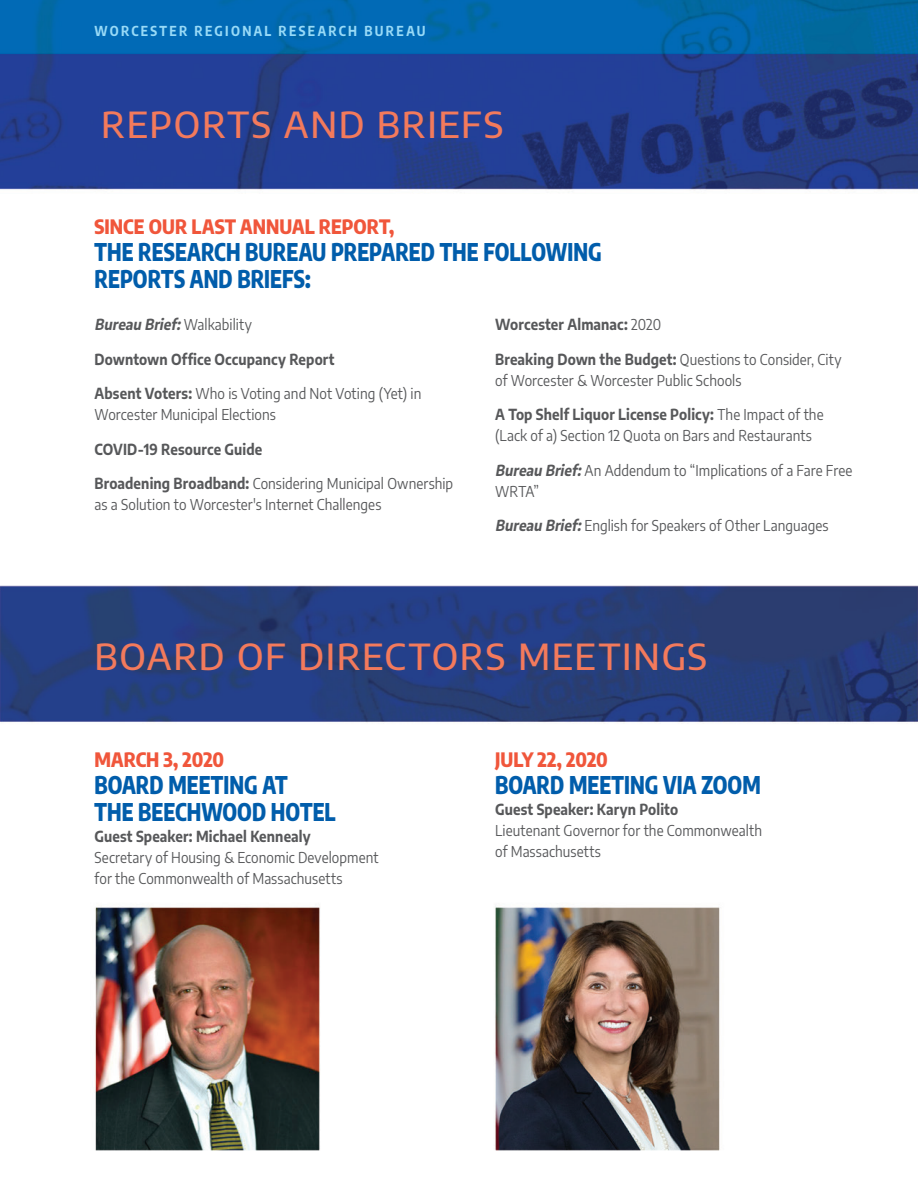
<style>
.page{position:relative;width:918px;height:1188px;background:#fff}
.page>*{position:absolute;margin:0;border:0;box-sizing:border-box;transform-origin:0 0}
.page_header_-_left{font:500 36px "Encode Sans";letter-spacing:.045em;color:#f37a5c}
.page_header_-_right{font:500 36px "Encode Sans";letter-spacing:.045em;color:#f37a5c}
.Subhead{font:800 24px/27px "Encode Sans Condensed";letter-spacing:.005em;color:#015dab;scale:.9 1}
.Subhead-2{font:800 19.5px "Encode Sans Condensed";letter-spacing:.005em;color:#f0563b}
.Reports{font:15px/21px "Encode Sans";letter-spacing:.005em;color:#57585a;scale:.9 1}
.Subhead-3{font:15px/21px "Encode Sans";letter-spacing:.005em;color:#57585a;scale:.9 1}
.Reports-2{font:700 15px "Encode Sans";letter-spacing:.01em;color:#57585a;scale:.9 1}
.Reports-3{font:italic 700 15px "Encode Sans";color:#57585a;scale:.9 1}
.page_header_-_wrrb{font:700 13.5px "Encode Sans Condensed";letter-spacing:.175em;color:#98daf7}
.s1{font-weight:400;font-style:normal}
.s2{font-weight:700}
.s3{font-weight:400}
.s4{font-weight:700;font-style:italic}
</style>
<div class="page">
<img style="left:0;top:0;width:918px;height:1151px">
<p class="page_header_-_wrrb" style="left:94px;top:21px;width:333px">WORCESTER REGIONAL RESEARCH BUREAU</p>
<p class="page_header_-_right" style="left:101px;top:99px;width:404px">REPORTS AND BRIEFS</p>
<p class="Subhead-2" style="left:94px;top:211px;width:301px">SINCE OUR LAST ANNUAL REPORT,</p>
<p class="Subhead" style="left:94px;top:236px;width:565px">THE RESEARCH BUREAU PREPARED THE FOLLOWING<br>REPORTS AND BRIEFS:</p>
<p class="Reports-3" style="left:94px;top:313px;width:176px">Bureau Brief:<span class="s1">Walkability</span></p>
<p class="Reports-2" style="left:94px;top:348px;width:268px">Downtown Office Occupancy Report</p>
<p class="Reports" style="left:94px;top:382px;width:365px"><span class="s2">Absent Voters:</span> Who is Voting and Not Voting (Yet) in<br>Worcester Municipal Elections</p>
<p class="Reports-2" style="left:94px;top:438px;width:188px">COVID-19 Resource Guide</p>
<p class="Reports" style="left:94px;top:472px;width:400px"><span class="s2">Broadening Broadband:</span> Considering Municipal Ownership as a Solution to Worcester's Internet Challenges</p>
<p class="Reports-2" style="left:495px;top:313px;width:186px">Worcester Almanac: <span class="s3">2020</span></p>
<p class="Reports" style="left:495px;top:348px;width:386px"><span class="s2">Breaking Down the Budget:</span> Questions to Consider, City of Worcester &amp; Worcester Public Schools</p>
<p class="Reports" style="left:495px;top:403px;width:366px"><span class="s2">A Top Shelf Liquor License Policy:</span> The Impact of the (Lack of a) Section 12 Quota on Bars and Restaurants</p>
<p class="Reports" style="left:495px;top:459px;width:399px"><span class="s4">Bureau Brief:</span>An Addendum to “Implications of a Fare Free<br>WRTA”</p>
<p class="Reports" style="left:495px;top:514px;width:372px"><span class="s4">Bureau Brief:</span>English for Speakers of Other Languages</p>
<p class="page_header_-_left" style="left:94px;top:631px;width:614px">BOARD OF DIRECTORS MEETINGS</p>
<p class="Subhead-2" style="left:94px;top:745px;width:131px">MARCH 3, 2020</p>
<p class="Subhead" style="left:94px;top:770px;width:269px">BOARD MEETING AT<br>THE BEECHWOOD HOTEL</p>
<p class="Subhead-3" style="left:94px;top:826px;width:317px"><span class="s2">Guest Speaker: Michael Kennealy<br></span>Secretary of Housing &amp; Economic Development for the Commonwealth of Massachusetts</p>
<p class="Subhead-2" style="left:495px;top:745px;width:114px">JULY 22, 2020</p>
<p class="Subhead" style="left:495px;top:770px;width:297px">BOARD MEETING VIA ZOOM</p>
<p class="Subhead-3" style="left:495px;top:799px;width:298px"><span class="s2">Guest Speaker: Karyn Polito<br></span>Lieutenant Governor for the Commonwealth of Massachusetts</p>
</div>
